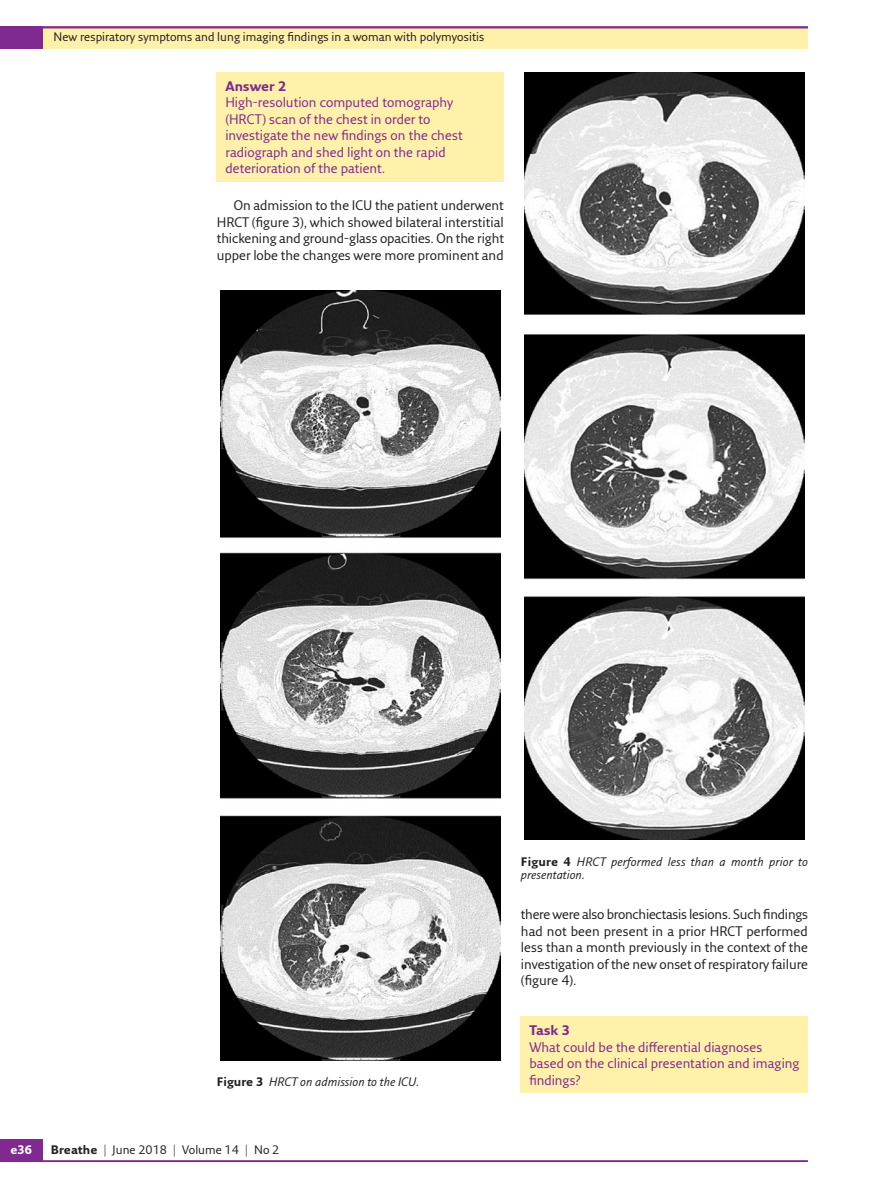
<style>
.page{position:relative;width:893px;height:1191px;background:#fff}
.page>*{position:absolute;margin:0;border:0;box-sizing:border-box;transform-origin:0 0}
.t1{font:13.5px/16.5px "Fresco Sans Pro";letter-spacing:-.005em;color:#231f20;text-align:justify}
.t2{font:13.5px/16.5px "Fresco Sans Pro";color:#802990}
.t3{font:700 13.5px "Fresco Sans Pro";letter-spacing:.005em;color:#802990}
.t4{font:12px "Fresco Sans Pro";color:#231f20}
.t5{font:italic 12px/13.5px "Fresco Sans Pro";color:#231f20}
.t6{font:700 12px "Fresco Sans Pro";color:#fff}
.s1{font-weight:700;font-style:normal}
.s2{font-weight:700}
</style>
<div class="page">
<hr style="left:0;top:1160px;width:808px;height:2px;background:#802990">
<div style="left:0;top:1138px;width:43px;height:23px;background:#802990"></div>
<div style="left:0;top:26px;width:808px;height:23px;background:#fff0aa"></div>
<hr style="left:0;top:26px;width:808px;height:2px;background:#802990">
<div style="left:0;top:26px;width:43px;height:23px;background:#802990"></div>
<img style="left:220px;top:290px;width:281px;height:770px">
<div style="left:217px;top:72px;width:287px;height:110px;background:#fff0aa"></div>
<img style="left:524px;top:72px;width:281px;height:767px">
<div style="left:521px;top:1016px;width:287px;height:77px;background:#fff0aa"></div>
<p class="t4" style="left:54px;top:29px;width:432px">New respiratory symptoms and lung imaging findings in a woman with polymyositis</p>
<p class="t3" style="left:225px;top:78px;width:62px">Answer 2</p>
<p class="t2" style="left:225px;top:94px;width:239px">High-resolution computed tomography (HRCT) scan of the chest in order to investigate the new findings on the chest radiograph and shed light on the rapid deterioration of the patient.</p>
<p class="t1" style="left:217px;top:197px;width:289px;text-indent:17px">On admission to the ICU the patient underwent HRCT (figure 3), which showed bilateral interstitial thickening and ground-glass opacities. On the right upper lobe the changes were more prominent and</p>
<p class="t5" style="left:217px;top:1075px;width:204px"><span class="s1">Figure 3</span> HRCT on admission to the ICU.</p>
<p class="t6" style="left:11px;top:1142px;width:23px">e36</p>
<p class="t4" style="left:51px;top:1142px;width:230px"><span class="s2">Breathe</span> | June 2018 | Volume 14 | No 2</p>
<p class="t5" style="left:521px;top:854px;width:289px"><span class="s1">Figure 4</span> HRCT performed less than a month prior to presentation.</p>
<p class="t1" style="left:521px;top:906px;width:289px">there were also bronchiectasis lesions. Such findings had not been present in a prior HRCT performed less than a month previously in the context of the investigation of the new onset of respiratory failure (figure 4).</p>
<p class="t3" style="left:529px;top:1021px;width:42px">Task 3</p>
<p class="t2" style="left:529px;top:1038px;width:271px">What could be the differential diagnoses based on the clinical presentation and imaging findings?</p>
</div>
